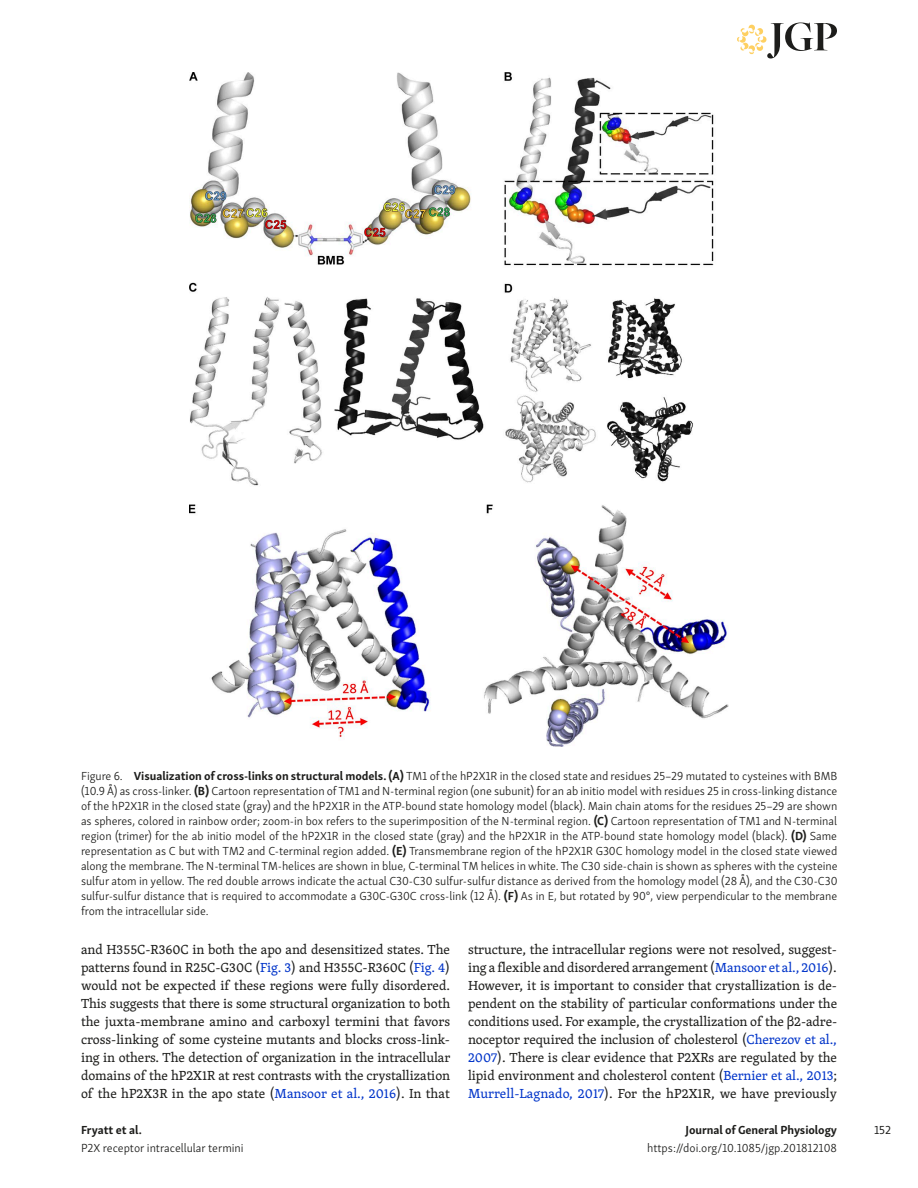
<style>
.page{position:relative;width:918px;height:1188px;background:#fff}
.page>*{position:absolute;margin:0;border:0;box-sizing:border-box;transform-origin:0 0}
.t1{font:13.5px/18px "Skolar PE";color:#1d1d1b;text-align:justify}
.t2{font:300 12px/15px "Skolar Sans PE";letter-spacing:-.005em;color:#1d1d1b;text-align:justify}
.t3{font:700 12px "Skolar Sans PE";letter-spacing:-.005em;color:#1d1d1b}
.t4{font:12px "Skolar Sans PE";color:#1d1d1b}
.s1{font-weight:700}
.s2{color:#0034c9}
</style>
<div class="page">
<svg style="left:737px;top:23px;width:100px;height:35px"></svg>
<img style="left:189px;top:72px;width:540px;height:675px">
<p class="t2" style="left:81px;top:767px;width:758px">Figure 6. <span class="s1">Visualization of cross-links on structural models. (A)</span> TM1 of the hP2X1R in the closed state and residues 25–29 mutated to cysteines with BMB (10.9 Å) as cross-linker. <span class="s1">(B)</span> Cartoon representation of TM1 and N-terminal region (one subunit) for an ab initio model with residues 25 in cross-linking distance of the hP2X1R in the closed state (gray) and the hP2X1R in the ATP-bound state homology model (black). Main chain atoms for the residues 25–29 are shown as spheres, colored in rainbow order; zoom-in box refers to the superimposition of the N-terminal region. <span class="s1">(C)</span> Cartoon representation of TM1 and N-terminal region (trimer) for the ab initio model of the hP2X1R in the closed state (gray) and the hP2X1R in the ATP-bound state homology model (black). <span class="s1">(D)</span> Same representation as C but with TM2 and C-terminal region added. <span class="s1">(E)</span> Transmembrane region of the hP2X1R G30C homology model in the closed state viewed along the membrane. The N-terminal TM-helices are shown in blue, C-terminal TM helices in white. The C30 side-chain is shown as spheres with the cysteine sulfur atom in yellow. The red double arrows indicate the actual C30-C30 sulfur-sulfur distance as derived from the homology model (28 Å), and the C30-C30 sulfur-sulfur distance that is required to accommodate a G30C-G30C cross-link (12 Å). <span class="s1">(F)</span> As in E, but rotated by 90°, view perpendicular to the membrane from the intracellular side.</p>
<p class="t1" style="left:81px;top:940px;width:371px">and H355C-R360C in both the apo and desensitized states. The patterns found in R25C-G30C (<span class="s2">Fig. 3</span>) and H355C-R360C (<span class="s2">Fig. 4</span>) would not be expected if these regions were fully disordered.<br>This suggests that there is some structural organization to both the juxta-membrane amino and carboxyl termini that favors cross-linking of some cysteine mutants and blocks cross-link&shy;ing in others. The detection of organization in the intracellular domains of the hP2X1R at rest contrasts with the crystallization of the hP2X3R in the apo state (<span class="s2">Mansoor et al., 2016</span>). In that</p>
<p class="t1" style="left:468px;top:940px;width:371px">structure, the intracellular regions were not resolved, suggest&shy;ing a flexible and disordered arrangement (<span class="s2">Mansoor et al., 2016</span>).<br>However, it is important to consider that crystallization is de&shy;pendent on the stability of particular conformations under the conditions used. For example, the crystallization of the β2-adre&shy;noceptor required the inclusion of cholesterol (<span class="s2">Cherezov et al., 2007</span>). There is clear evidence that P2XRs are regulated by the lipid environment and cholesterol content (<span class="s2">Bernier et al., 2013</span>; <span class="s2">Murrell-Lagnado, 2017</span>). For the hP2X1R, we have previously</p>
<p class="t3" style="left:81px;top:1120px;width:62px">Fryatt et al.</p>
<p class="t2" style="left:81px;top:1140px;width:164px">P2X receptor intracellular termini</p>
<p class="t3" style="left:686px;top:1120px;width:153px">Journal of General Physiology</p>
<p class="t2" style="left:647px;top:1140px;width:191px">https://doi.org/10.1085/jgp.201812108</p>
<p class="t4" style="left:874px;top:1121px;width:19px">152</p>
</div>
